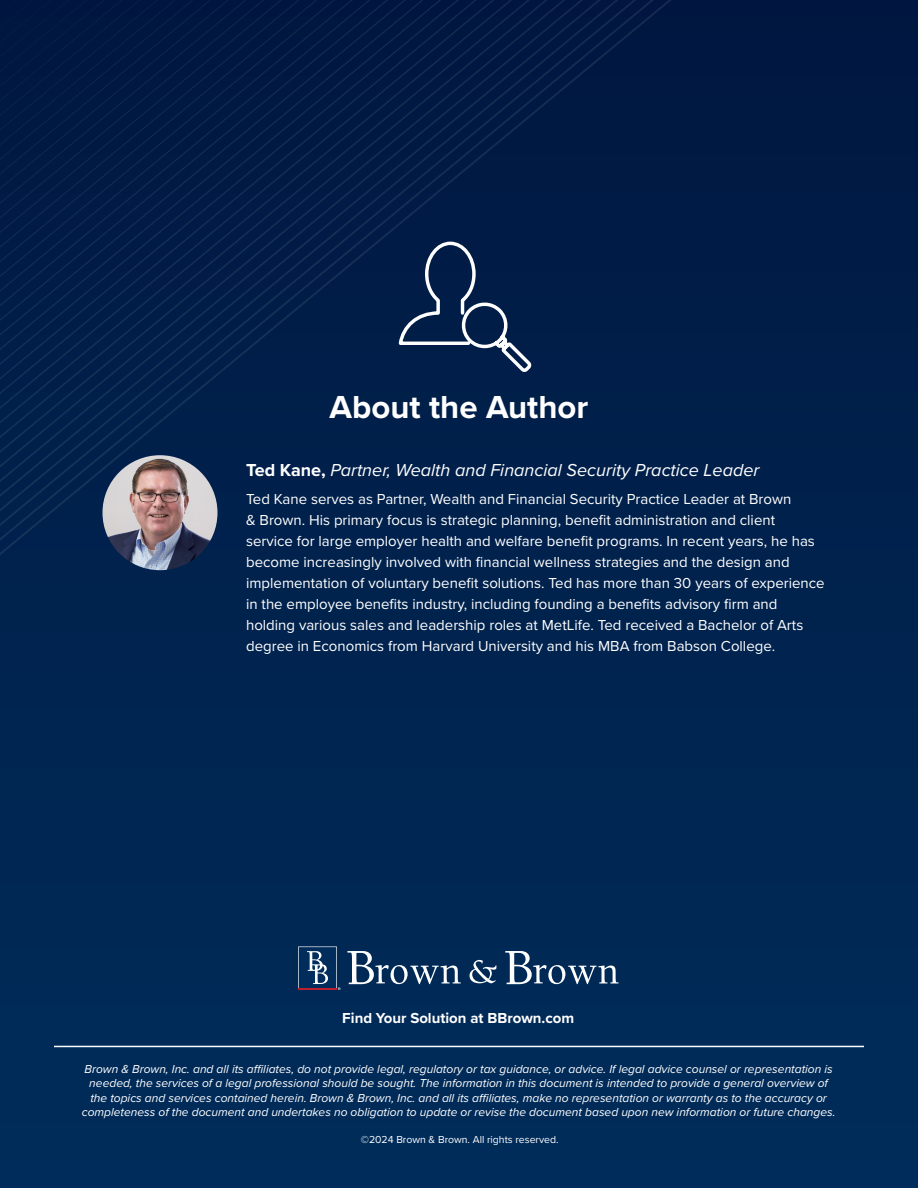
<style>
.page{position:relative;width:918px;height:1188px;background:#fff}
.page>*{position:absolute;margin:0;border:0;box-sizing:border-box;transform-origin:0 0}
.t1{font:700 33px "Proxima Nova";color:#fff}
.t2{font:italic 18px "Proxima Nova";color:#fff}
.t3{font:15px/21px "Proxima Nova";color:#fff}
.t4{font:700 15px "Proxima Nova";color:#fff}
.t5{font:italic 12px/14.4px "Proxima Nova";color:#fff;text-align:center}
.t6{font:10.5px "Proxima Nova";color:#fff}
.s1{font-weight:700;font-style:normal}
</style>
<div class="page">
<div style="left:0;top:0;width:918px;height:1188px;background:linear-gradient(to right,#002956,#00234f)"></div>
<div style="left:0;top:0;width:704px;height:563px;background:#001e49"></div>
<svg style="left:0;top:0;width:687px;height:559px;background:#001e49"></svg>
<svg style="left:0;top:0;width:669px;height:544px;background:#001e49"></svg>
<svg style="left:0;top:0;width:651px;height:530px;background:#001e49"></svg>
<svg style="left:0;top:0;width:633px;height:515px;background:#001e49"></svg>
<svg style="left:0;top:0;width:616px;height:500px;background:#001e48"></svg>
<svg style="left:0;top:0;width:598px;height:486px;background:#001e48"></svg>
<svg style="left:0;top:0;width:580px;height:471px;background:#001e48"></svg>
<svg style="left:0;top:0;width:563px;height:456px;background:#001e48"></svg>
<svg style="left:0;top:0;width:545px;height:442px;background:#011e48"></svg>
<svg style="left:0;top:0;width:527px;height:427px;background:#011e48"></svg>
<svg style="left:0;top:0;width:509px;height:412px;background:#011e47"></svg>
<svg style="left:0;top:0;width:492px;height:398px;background:#011d47"></svg>
<svg style="left:0;top:0;width:474px;height:383px;background:#011d47"></svg>
<svg style="left:0;top:0;width:456px;height:368px;background:#021d47"></svg>
<svg style="left:0;top:0;width:439px;height:354px;background:#021d47"></svg>
<svg style="left:0;top:0;width:421px;height:339px;background:#021d47"></svg>
<svg style="left:0;top:0;width:403px;height:324px;background:#021d47"></svg>
<svg style="left:0;top:0;width:385px;height:310px;background:#021d46"></svg>
<svg style="left:0;top:0;width:368px;height:295px;background:#021d46"></svg>
<svg style="left:0;top:0;width:350px;height:280px;background:#021d46"></svg>
<svg style="left:0;top:0;width:332px;height:266px;background:#021c46"></svg>
<svg style="left:0;top:0;width:314px;height:251px;background:#021c46"></svg>
<svg style="left:0;top:0;width:297px;height:236px;background:#021c45"></svg>
<svg style="left:0;top:0;width:279px;height:222px;background:#021b45"></svg>
<svg style="left:0;top:0;width:261px;height:207px;background:#021b44"></svg>
<svg style="left:0;top:0;width:244px;height:193px;background:#011a44"></svg>
<svg style="left:0;top:0;width:226px;height:178px;background:#011942"></svg>
<hr style="left:54px;top:1046px;width:810px;height:1px;background:#fff">
<svg style="left:396px;top:240px;width:139px;height:134px;background:#183259"></svg>
<img style="left:102px;top:455px;width:115px;height:115px;border-radius:57px">
<svg style="left:470px;top:960px;width:26px;height:23px"></svg>
<svg style="left:347px;top:951px;width:114px;height:33px;background:#38587b"></svg>
<svg style="left:505px;top:951px;width:114px;height:33px;background:#38587b"></svg>
<svg style="left:298px;top:946px;width:42px;height:44px;background:#305076"></svg>
<hr style="left:298px;top:989px;width:39px;height:1px;background:#bb2031">
<h1 class="t1" style="left:330px;top:382px;width:260px">About the Author</h1>
<p class="t2" style="left:246px;top:456px;width:515px"><span class="s1">Ted Kane,</span> Partner, Wealth and Financial Security Practice Leader</p>
<p class="t3" style="left:246px;top:488px;width:580px">Ted Kane serves as Partner, Wealth and Financial Security Practice Leader at Brown<br>&amp; Brown. His primary focus is strategic planning, benefit administration and client service for large employer health and welfare benefit programs. In recent years, he has become increasingly involved with financial wellness strategies and the design and implementation of voluntary benefit solutions. Ted has more than 30 years of experience in the employee benefits industry, including founding a benefits advisory firm and holding various sales and leadership roles at MetLife. Ted received a Bachelor of Arts degree in Economics from Harvard University and his MBA from Babson College.</p>
<p class="t4" style="left:342px;top:1007px;width:233px">Find Your Solution at BBrown.com</p>
<p class="t5" style="left:82px;top:1061px;width:755px">Brown &amp; Brown, Inc. and all its affiliates, do not provide legal, regulatory or tax guidance, or advice. If legal advice counsel or representation is needed, the services of a legal professional should be sought. The information in this document is intended to provide a general overview of the topics and services contained herein. Brown &amp; Brown, Inc. and all its affiliates, make no representation or warranty as to the accuracy or completeness of the document and undertakes no obligation to update or revise the document based upon new information or future changes.</p>
<p class="t6" style="left:361px;top:1131px;width:199px">©2024 Brown &amp; Brown. All rights reserved.</p>
</div>
